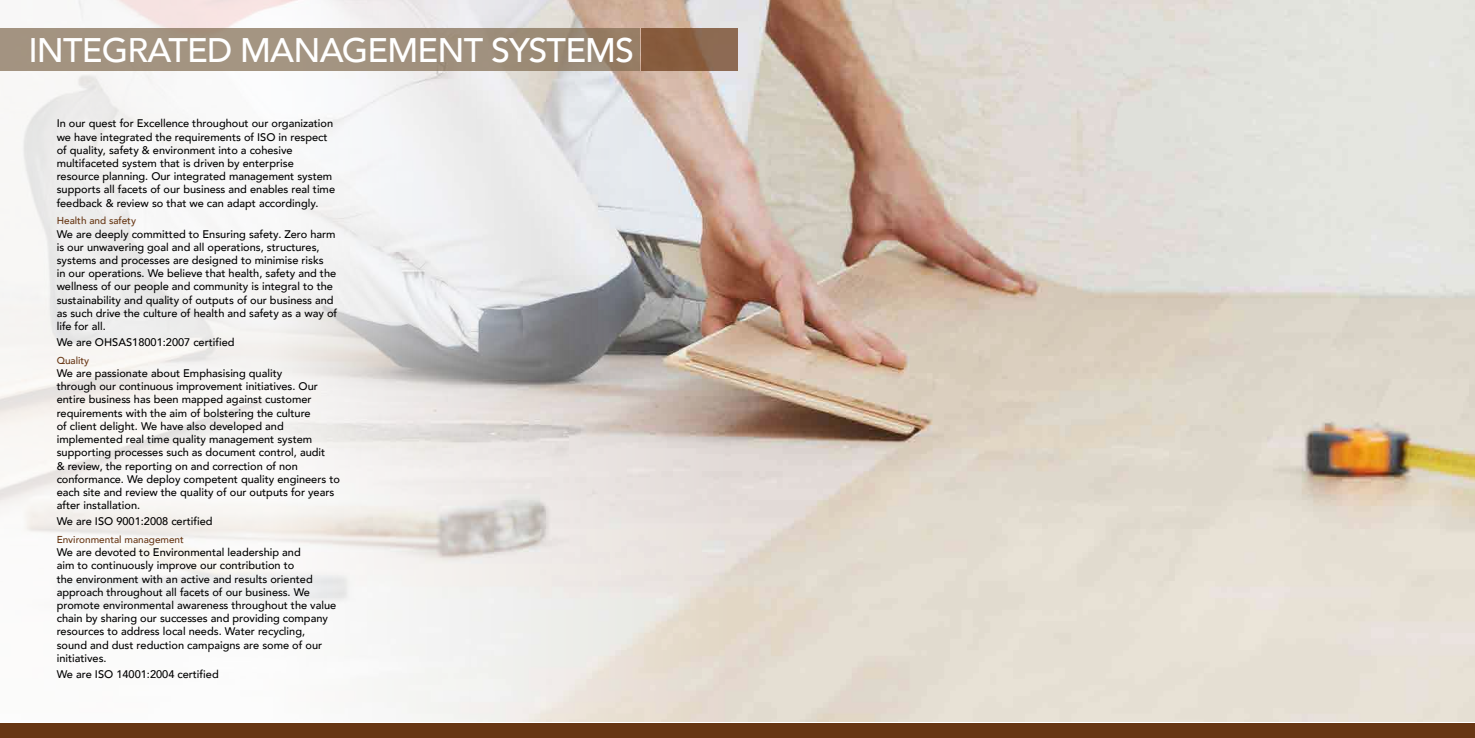
<style>
.page{position:relative;width:1475px;height:738px;background:#fff}
.page>*{position:absolute;margin:0;border:0;box-sizing:border-box;transform-origin:0 0}
.t1{font:500 34px "Avenir";letter-spacing:-.025em;color:#fff}
.t2{font:500 11px/13.2px "Avenir";color:#000}
.t3{font:500 10px "Avenir";color:#673613}
</style>
<div class="page">
<img style="left:0;top:0;width:1474px;height:721px">
<svg style="left:0;top:28px;width:639px;height:43px;background:#a0907c"></svg>
<svg style="left:641px;top:28px;width:96px;height:43px;background:#886044"></svg>
<div style="left:0;top:723px;width:737px;height:14px;background:#673613"></div>
<div style="left:737px;top:723px;width:737px;height:14px;background:#673613"></div>
<h1 class="t1" style="left:28px;top:21px;width:607px">INTEGRATED MANAGEMENT SYSTEMS</h1>
<p class="t2" style="left:57px;top:116px;width:280px">In our quest for Excellence throughout our organization we have integrated the requirements of ISO in respect of quality, safety &amp; environment into a cohesive multifaceted system that is driven by enterprise resource planning. Our integrated management system supports all facets of our business and enables real time feedback &amp; review so that we can adapt accordingly.</p>
<p class="t3" style="left:57px;top:212px;width:81px">Health and safety</p>
<p class="t2" style="left:57px;top:226px;width:282px">We are deeply committed to Ensuring safety. Zero harm is our unwavering goal and all operations, structures, systems and processes are designed to minimise risks<br>in our operations. We believe that health, safety and the wellness of our people and community is integral to the sustainability and quality of outputs of our business and as such drive the culture of health and safety as a way of life for all.</p>
<p class="t2" style="left:57px;top:335px;width:179px">We are OHSAS18001:2007 certified</p>
<p class="t3" style="left:57px;top:351px;width:34px">Quality</p>
<p class="t2" style="left:57px;top:366px;width:285px">We are passionate about Emphasising quality<br>through our continuous improvement initiatives. Our entire business has been mapped against customer requirements with the aim of bolstering the culture<br>of client delight. We have also developed and implemented real time quality management system supporting processes such as document control, audit<br>&amp; review, the reporting on and correction of non conformance. We deploy competent quality engineers to each site and review the quality of our outputs for years after installation.</p>
<p class="t2" style="left:57px;top:514px;width:157px">We are ISO 9001:2008 certified</p>
<p class="t3" style="left:57px;top:530px;width:129px">Environmental management</p>
<p class="t2" style="left:57px;top:544px;width:281px">We are devoted to Environmental leadership and<br>aim to continuously improve our contribution to<br>the environment with an active and results oriented approach throughout all facets of our business. We promote environmental awareness throughout the value chain by sharing our successes and providing company resources to address local needs. Water recycling, sound and dust reduction campaigns are some of our initiatives.</p>
<p class="t2" style="left:57px;top:666px;width:163px">We are ISO 14001:2004 certified</p>
</div>
